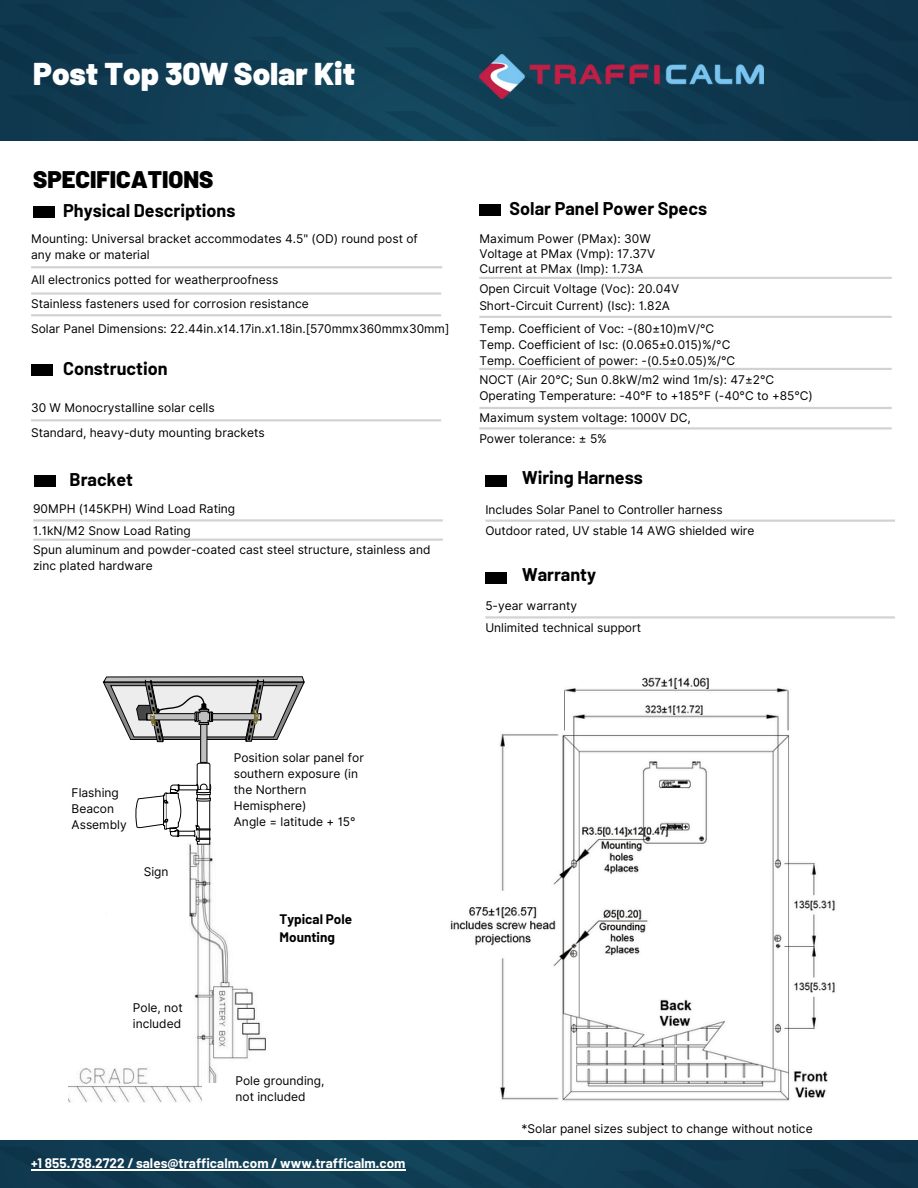
<style>
.page{position:relative;width:918px;height:1188px;background:#fff}
.page>*{position:absolute;margin:0;border:0;box-sizing:border-box;transform-origin:0 0}
.t1{font:900 31.5px "Barlow";color:#fff}
.t2{font:900 24px "Barlow";color:#000}
.t3{font:700 18px "Barlow";color:#000}
.t4{font:700 13.5px "Barlow";color:#fff}
.t5{font:700 13.5px/18px "Barlow";color:#000}
.t6{font:12px/16px "Inter";color:#000}
</style>
<div class="page">
<img style="left:0;top:0;width:918px;height:141px">
<img style="left:0;top:1140px;width:918px;height:2px">
<img style="left:0;top:1142px;width:918px;height:46px">
<hr style="left:31px;top:292px;width:410px;height:3px;background:#000">
<hr style="left:31px;top:266px;width:411px;height:2px;background:#000">
<hr style="left:31px;top:314px;width:410px;height:2px;background:#000">
<div style="left:33px;top:206px;width:21px;height:11px;background:#000"></div>
<div style="left:479px;top:204px;width:22px;height:12px;background:#000"></div>
<hr style="left:479px;top:407px;width:413px;height:2px;background:#000">
<hr style="left:479px;top:277px;width:413px;height:2px;background:#000">
<hr style="left:479px;top:368px;width:413px;height:2px;background:#000">
<hr style="left:479px;top:316px;width:413px;height:2px;background:#000">
<div style="left:31px;top:364px;width:21px;height:11px;background:#000"></div>
<hr style="left:31px;top:419px;width:410px;height:2px;background:#000">
<hr style="left:479px;top:427px;width:413px;height:3px;background:#000">
<img style="left:68px;top:848px;width:198px;height:255px">
<div style="left:68px;top:874px;width:80px;height:37px;background:#fff"></div>
<div style="left:68px;top:839px;width:80px;height:57px;background:#fff"></div>
<div style="left:202px;top:1083px;width:175px;height:21px;background:#fff"></div>
<svg style="left:103px;top:676px;width:202px;height:172px"></svg>
<div style="left:485px;top:475px;width:22px;height:12px;background:#000"></div>
<hr style="left:485px;top:520px;width:410px;height:2px;background:#000">
<div style="left:237px;top:816px;width:122px;height:57px;background:#fff"></div>
<div style="left:108px;top:871px;width:81px;height:57px;background:#fff"></div>
<div style="left:103px;top:960px;width:81px;height:57px;background:#fff"></div>
<div style="left:218px;top:1069px;width:114px;height:57px;background:#fff"></div>
<div style="left:35px;top:475px;width:21px;height:12px;background:#000"></div>
<hr style="left:33px;top:519px;width:410px;height:3px;background:#000">
<hr style="left:33px;top:539px;width:410px;height:2px;background:#000">
<img style="left:480px;top:54px;width:283px;height:44px">
<div style="left:485px;top:572px;width:22px;height:11px;background:#000"></div>
<hr style="left:485px;top:616px;width:410px;height:3px;background:#000">
<img style="left:450px;top:677px;width:385px;height:424px">
<hr style="left:31px;top:1169px;width:246px;height:1px;background:#fff">
<hr style="left:280px;top:1169px;width:126px;height:1px;background:#fff">
<p class="t1" style="left:33px;top:53px;width:323px">Post Top 30W Solar Kit</p>
<p class="t2" style="left:33px;top:164px;width:182px">SPECIFICATIONS</p>
<p class="t3" style="left:63px;top:199px;width:174px">Physical Descriptions</p>
<p class="t6" style="left:31px;top:230px;width:388px">Mounting: Universal bracket accommodates 4.5" (OD) round post of any make or material</p>
<p class="t6" style="left:31px;top:271px;width:249px">All electronics potted for weatherproofness</p>
<p class="t6" style="left:31px;top:296px;width:279px">Stainless fasteners used for corrosion resistance</p>
<h3 class="t6" style="left:31px;top:320px;width:420px">Solar Panel Dimensions: 22.44in.x14.17in.x1.18in.[570mmx360mmx30mm]</h3>
<p class="t3" style="left:63px;top:357px;width:106px">Construction</p>
<p class="t6" style="left:31px;top:400px;width:185px">30 W Monocrystalline solar cells</p>
<h3 class="t6" style="left:31px;top:424px;width:235px">Standard, heavy-duty mounting brackets</h3>
<p class="t3" style="left:70px;top:468px;width:65px">Bracket</p>
<h3 class="t6" style="left:33px;top:501px;width:204px">90MPH (145KPH) Wind Load Rating</h3>
<p class="t6" style="left:33px;top:522px;width:159px">1.1kN/M2 Snow Load Rating</p>
<p class="t6" style="left:33px;top:541px;width:399px">Spun aluminum and powder-coated cast steel structure, stainless and zinc plated hardware</p>
<p class="t3" style="left:510px;top:197px;width:199px">Solar Panel Power Specs</p>
<p class="t6" style="left:479px;top:231px;width:173px">Maximum Power (PMax): 30W</p>
<p class="t6" style="left:479px;top:246px;width:177px">Voltage at PMax (Vmp): 17.37V</p>
<p class="t6" style="left:479px;top:260px;width:165px">Current at PMax (Imp): 1.73A</p>
<p class="t6" style="left:479px;top:281px;width:201px">Open Circuit Voltage (Voc): 20.04V</p>
<p class="t6" style="left:479px;top:298px;width:192px">Short-Circuit Current) (Isc): 1.82A</p>
<h3 class="t6" style="left:479px;top:321px;width:236px">Temp. Coefficient of Voc: -(80±10)mV/°C</h3>
<p class="t6" style="left:479px;top:337px;width:253px">Temp. Coefficient of Isc: (0.065±0.015)%/°C</p>
<p class="t6" style="left:479px;top:353px;width:257px">Temp. Coefficient of power: -(0.5±0.05)%/°C</p>
<p class="t6" style="left:479px;top:372px;width:296px">NOCT (Air 20°C; Sun 0.8kW/m2 wind 1m/s): 47±2°C</p>
<h3 class="t6" style="left:479px;top:388px;width:335px">Operating Temperature: -40°F to +185°F (-40°C to +85°C)</h3>
<p class="t6" style="left:479px;top:410px;width:213px">Maximum system voltage: 1000V DC,</p>
<h3 class="t6" style="left:479px;top:430px;width:129px">Power tolerance: ± 5%</h3>
<p class="t3" style="left:522px;top:466px;width:122px">Wiring Harness</p>
<p class="t6" style="left:485px;top:501px;width:239px">Includes Solar Panel to Controller harness</p>
<p class="t6" style="left:485px;top:522px;width:271px">Outdoor rated, UV stable 14 AWG shielded wire</p>
<p class="t3" style="left:522px;top:563px;width:76px">Warranty</p>
<p class="t6" style="left:485px;top:598px;width:93px">5-year warranty</p>
<p class="t6" style="left:485px;top:619px;width:157px">Unlimited technical support</p>
<p class="t6" style="left:72px;top:785px;width:57px">Flashing<br>Beacon<br>Assembly</p>
<p class="t6" style="left:144px;top:864px;width:26px">Sign</p>
<p class="t6" style="left:133px;top:1000px;width:51px">Pole, not included</p>
<p class="t6" style="left:234px;top:750px;width:132px">Position solar panel for southern exposure (in the Northern<br>Hemisphere)</p>
<p class="t6" style="left:234px;top:814px;width:123px">Angle = latitude + 15°</p>
<p class="t5" style="left:280px;top:909px;width:74px">Typical Pole<br>Mounting</p>
<p class="t6" style="left:236px;top:1073px;width:91px">Pole grounding,</p>
<p class="t6" style="left:236px;top:1089px;width:72px">not included</p>
<p class="t4" style="left:31px;top:1155px;width:376px">+1 855.738.2722 / sales@trafficalm.com / www.trafficalm.com</p>
<h4 class="t6" style="left:522px;top:1121px;width:293px">*Solar panel sizes subject to change without notice</h4>
</div>
